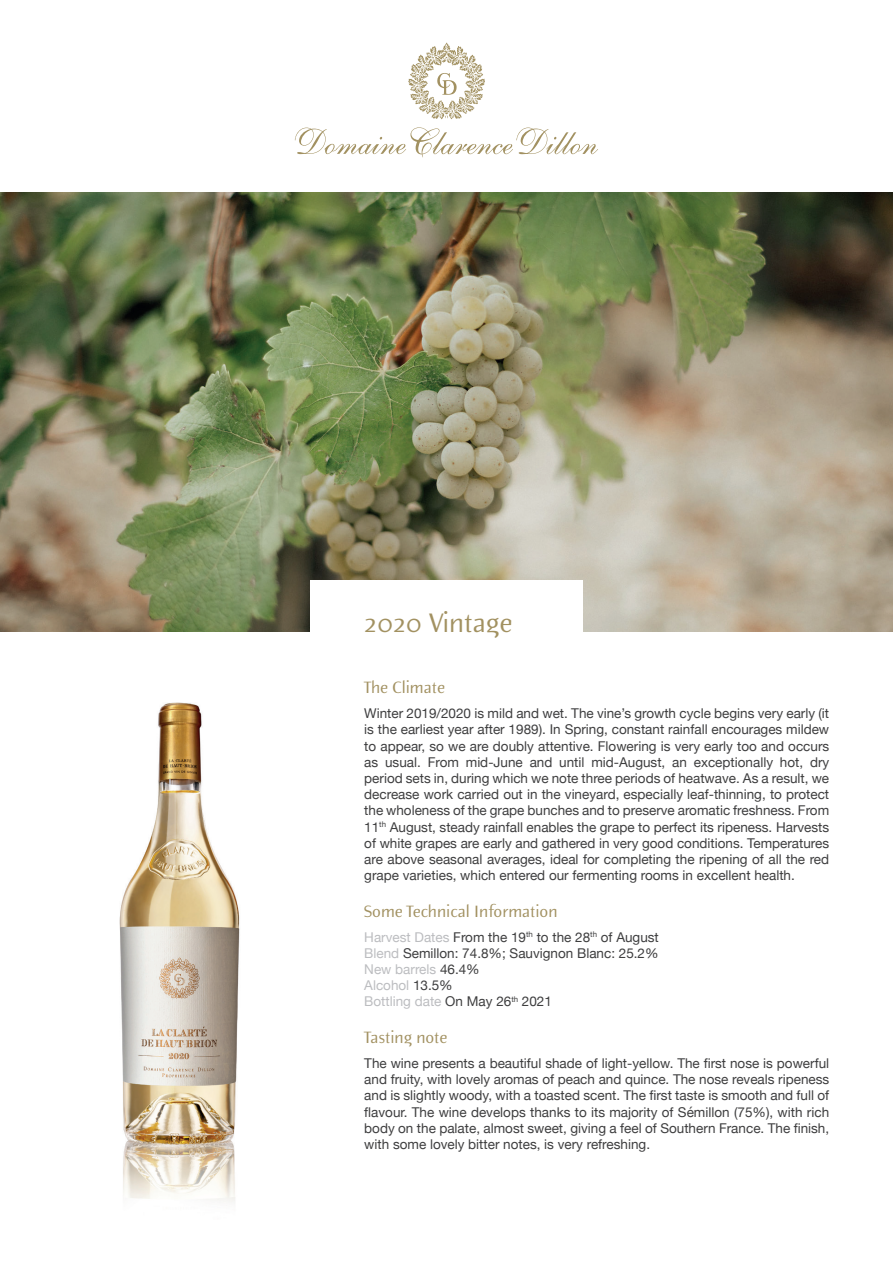
<style>
.page{position:relative;width:893px;height:1263px;background:#fff}
.page>*{position:absolute;margin:0;border:0;box-sizing:border-box;transform-origin:0 0}
.t1{font:27px "Elemental Sans Pro";color:#a29161}
.t2{font:16.5px "Elemental Sans Pro";color:#a29161}
.t3{font:13.5px/16.2px "Helvetica Neue";color:#3e3e3f;text-align:justify}
.s1{color:#bcbdc0}
</style>
<div class="page">
<img style="left:0;top:192px;width:893px;height:439px">
<div style="left:310px;top:580px;width:273px;height:81px;background:#fff"></div>
<img style="left:119px;top:702px;width:121px;height:500px">
<svg style="left:408px;top:43px;width:77px;height:76px"></svg>
<svg style="left:295px;top:127px;width:303px;height:30px"></svg>
<h1 class="t1" style="left:364px;top:604px;width:150px">2020 Vintage</h1>
<p class="t2" style="left:364px;top:677px;width:82px">The Climate</p>
<p class="t3" style="left:364px;top:706px;width:466px">Winter 2019/2020 is mild and wet. The vine’s growth cycle begins very early (it is the earliest year after 1989). In Spring, constant rainfall encourages mildew to appear, so we are doubly attentive. Flowering is very early too and occurs as usual. From mid-June and until mid-August, an exceptionally hot, dry period sets in, during which we note three periods of heatwave. As a result, we decrease work carried out in the vineyard, especially leaf-thinning, to protect the wholeness of the grape bunches and to preserve aromatic freshness. From 11<sup>th</sup> August, steady rainfall enables the grape to perfect its ripeness. Harvests of white grapes are early and gathered in very good conditions. Temperatures are above seasonal averages, ideal for completing the ripening of all the red grape varieties, which entered our fermenting rooms in excellent health.</p>
<p class="t2" style="left:364px;top:900px;width:195px">Some Technical Information</p>
<p class="t3" style="left:364px;top:929px;width:296px;text-align:left"><span class="s1">Harvest Dates</span> From the 19<sup>th</sup> to the 28<sup>th</sup> of August<br><span class="s1">Blend</span> Semillon: 74.8%; Sauvignon Blanc: 25.2%<br><span class="s1">New barrels</span> 46.4%<br><span class="s1">Alcohol</span> 13.5%<br><span class="s1">Bottling date</span> On May 26<sup>th</sup> 2021</p>
<p class="t2" style="left:364px;top:1027px;width:85px">Tasting note</p>
<p class="t3" style="left:364px;top:1056px;width:466px">The wine presents a beautiful shade of light-yellow. The first nose is powerful and fruity, with lovely aromas of peach and quince. The nose reveals ripeness and is slightly woody, with a toasted scent. The first taste is smooth and full of flavour. The wine develops thanks to its majority of Sémillon (75%), with rich body on the palate, almost sweet, giving a feel of Southern France. The finish, with some lovely bitter notes, is very refreshing.</p>
</div>
